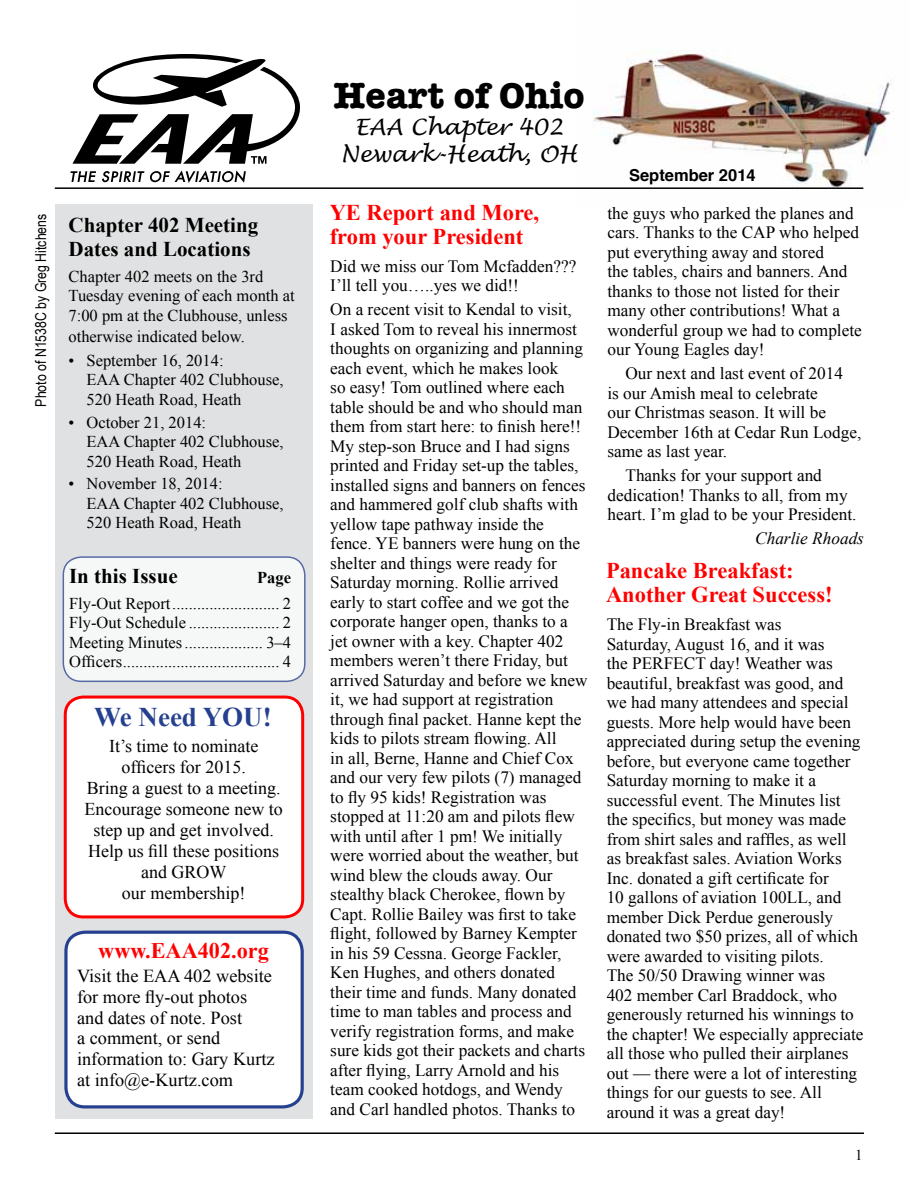
<style>
.page{position:relative;width:918px;height:1188px;background:#fff}
.page>*{position:absolute;margin:0;border:0;box-sizing:border-box;transform-origin:0 0}
.t1{font:700 37.5px "American Typewriter";color:#000}
.t2{font:700 27px "Times New Roman";color:#25408f}
.t3{font:700 22.5px/24px "Times New Roman";color:#f00}
.t4{font:italic 22.5px/27px "Lucida Handwriting";color:#000;text-align:center}
.t5{font:700 22.2px "Times New Roman";color:#f00}
.t6{font:700 21px/24px "Times New Roman";color:#000}
.t7{font:18.3px/20.7px "Times New Roman";color:#000}
.t8{font:18px/21px "Times New Roman";color:#000;text-align:center}
.t9{font:17.25px/19.5px "Times New Roman";color:#000}
.t10{font:italic 17.25px "Times New Roman";color:#000}
.t11{font:16.5px/19.5px "Times New Roman";color:#000}
.t12{font:700 16.5px "Helvetica";color:#000}
.t13{font:700 16.5px "Times New Roman";color:#000}
.t14{font:15px "Arial Narrow";color:#000}
.t15{font:15px "Times New Roman";color:#000}
</style>
<div class="page">
<div style="left:55px;top:205px;width:258px;height:914px;background:#e0e1e2"></div>
<img style="left:592px;top:50px;width:299px;height:139px">
<svg style="left:72px;top:54px;width:228px;height:110px"></svg>
<svg style="left:71px;top:170px;width:175px;height:13px"></svg>
<hr style="left:55px;top:187px;width:808px;height:2px;background:#000">
<hr style="left:55px;top:1132px;width:809px;height:2px;background:#000">
<div style="left:63px;top:557px;width:242px;height:124px;background:#f6f7f7;border-radius:18px"></div>
<div style="left:63px;top:556px;width:243px;height:126px;border:2px solid #25408f;border-radius:18px"></div>
<div style="left:66px;top:932px;width:236px;height:175px;background:#fff;border-radius:19px"></div>
<div style="left:64px;top:931px;width:240px;height:178px;border:3px solid #25408f;border-radius:19px"></div>
<div style="left:65px;top:697px;width:238px;height:220px;background:#fff;border-radius:18px"></div>
<div style="left:64px;top:696px;width:240px;height:222px;border:3px solid #f00;border-radius:18px"></div>
<p class="t14" style="left:30px;top:407px;width:194px;rotate:-90deg">Photo of N1538C by Greg Hitchens</p>
<p class="t6" style="left:69px;top:213px;width:191px">Chapter 402 Meeting<br>Dates and Locations</p>
<p class="t11" style="left:69px;top:266px;width:228px">Chapter 402 meets on the 3rd<br>Tuesday evening of each month at<br>7:00 pm at the Clubhouse, unless</p>
<p class="t11" style="left:69px;top:326px;width:178px">otherwise indicated below.</p>
<p class="t11" style="left:87px;top:350px;width:199px;text-indent:-18px">• September 16, 2014:<br>EAA Chapter 402 Clubhouse,<br>520 Heath Road, Heath</p>
<p class="t11" style="left:87px;top:412px;width:199px;text-indent:-18px">• October 21, 2014:<br>EAA Chapter 402 Clubhouse,<br>520 Heath Road, Heath</p>
<p class="t11" style="left:87px;top:473px;width:199px;text-indent:-18px">• November 18, 2014:<br>EAA Chapter 402 Clubhouse,<br>520 Heath Road, Heath</p>
<p class="t6" style="left:69px;top:564px;width:110px">In this Issue</p>
<p class="t13" style="left:257px;top:566px;width:35px">Page</p>
<p class="t11" style="left:69px;top:593px;width:224px;text-align:justify">Fly-Out Report.......................... 2<br>Fly-Out Schedule ...................... 2<br>Meeting Minutes................... 3–4<br>Officers...................................... 4</p>
<h2 class="t2" style="left:94px;top:699px;width:179px">We Need YOU!</h2>
<p class="t8" style="left:85px;top:735px;width:200px">It’s time to nominate officers for 2015.<br>Bring a guest to a meeting.<br>Encourage someone new to step up and get involved.<br>Help us fill these positions and GROW<br>our membership!</p>
<p class="t5" style="left:98px;top:936px;width:172px">www.EAA402.org</p>
<p class="t7" style="left:77px;top:965px;width:199px">Visit the EAA 402 website for more fly-out photos and dates of note. Post<br>a comment, or send information to: Gary Kurtz at info@e-Kurtz.com</p>
<h1 class="t1" style="left:333px;top:63px;width:253px">Heart of Ohio</h1>
<h3 class="t4" style="left:340px;top:114px;width:239px">EAA Chapter 402<br>Newark-Heath, OH</h3>
<h3 class="t3" style="left:330px;top:199px;width:211px">YE Report and More, from your President</h3>
<p class="t9" style="left:330px;top:256px;width:248px">Did we miss our Tom Mcfadden???<br>I’ll tell you…..yes we did!!</p>
<p class="t9" style="left:330px;top:300px;width:259px">On a recent visit to Kendal to visit,<br>I asked Tom to reveal his innermost thoughts on organizing and planning each event, which he makes look<br>so easy! Tom outlined where each table should be and who should man them from start here: to finish here!!<br>My step-son Bruce and I had signs printed and Friday set-up the tables, installed signs and banners on fences and hammered golf club shafts with yellow tape pathway inside the fence. YE banners were hung on the shelter and things were ready for Saturday morning. Rollie arrived early to start coffee and we got the corporate hanger open, thanks to a jet owner with a key. Chapter 402 members weren’t there Friday, but arrived Saturday and before we knew it, we had support at registration through final packet. Hanne kept the kids to pilots stream flowing. All<br>in all, Berne, Hanne and Chief Cox and our very few pilots (7) managed to fly 95 kids! Registration was stopped at 11:20 am and pilots flew with until after 1 pm! We initially were worried about the weather, but wind blew the clouds away. Our stealthy black Cherokee, flown by Capt. Rollie Bailey was first to take flight, followed by Barney Kempter in his 59 Cessna. George Fackler, Ken Hughes, and others donated their time and funds. Many donated time to man tables and process and verify registration forms, and make sure kids got their packets and charts after flying, Larry Arnold and his team cooked hotdogs, and Wendy and Carl handled photos. Thanks to</p>
<p class="t12" style="left:629px;top:162px;width:128px">September 2014</p>
<p class="t9" style="left:608px;top:203px;width:256px">the guys who parked the planes and cars. Thanks to the CAP who helped put everything away and stored<br>the tables, chairs and banners. And thanks to those not listed for their many other contributions! What a wonderful group we had to complete our Young Eagles day!</p>
<p class="t9" style="left:608px;top:363px;width:255px;text-indent:18px">Our next and last event of 2014<br>is our Amish meal to celebrate<br>our Christmas season. It will be<br>December 16th at Cedar Run Lodge, same as last year.</p>
<p class="t9" style="left:608px;top:465px;width:251px;text-indent:18px">Thanks for your support and dedication! Thanks to all, from my heart. I’m glad to be your President.</p>
<p class="t10" style="left:755px;top:526px;width:110px">Charlie Rhoads</p>
<h3 class="t3" style="left:606px;top:558px;width:228px">Pancake Breakfast:<br>Another Great Success!</h3>
<p class="t9" style="left:607px;top:614px;width:258px">The Fly-in Breakfast was<br>Saturday, August 16, and it was<br>the PERFECT day! Weather was beautiful, breakfast was good, and we had many attendees and special guests. More help would have been appreciated during setup the evening before, but everyone came together<br>Saturday morning to make it a successful event. The Minutes list the specifics, but money was made from shirt sales and raffles, as well as breakfast sales. Aviation Works<br>Inc. donated a gift certificate for<br>10 gallons of aviation 100LL, and member Dick Perdue generously donated two $50 prizes, all of which were awarded to visiting pilots.<br>The 50/50 Drawing winner was<br>402 member Carl Braddock, who generously returned his winnings to the chapter! We especially appreciate all those who pulled their airplanes out — there were a lot of interesting things for our guests to see. All around it was a great day!</p>
<p class="t15" style="left:855px;top:1144px;width:9px">1</p>
</div>
